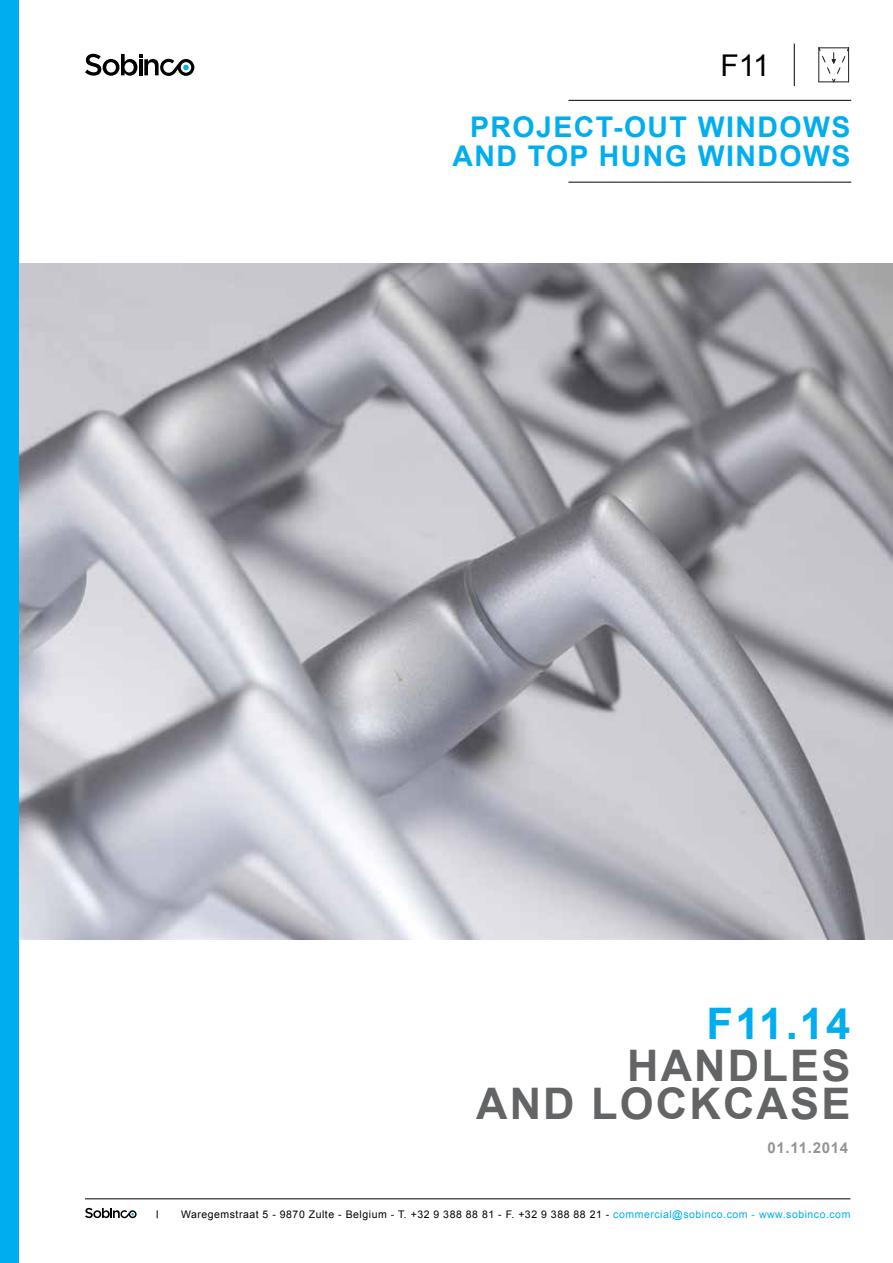
<style>
.page{position:relative;width:893px;height:1263px;background:#fff}
.page>*{position:absolute;margin:0;border:0;box-sizing:border-box;transform-origin:0 0}
.t1{font:700 43.5px/37.5px "Arial";letter-spacing:.05em;color:#636466;text-align:right}
.t2{font:700 43.5px "Arial";color:#00aeef}
.t3{font:30px "Arial";color:#000}
.t4{font:700 28.5px/29.4px "Arial";letter-spacing:.05em;color:#00aeef;text-align:right}
.t5{font:700 15px "Arial";letter-spacing:.05em;color:#939598}
.t6{font:10.5px "Arial";letter-spacing:.05em;color:#000}
.s1{color:#00aeef}
</style>
<div class="page">
<svg style="left:818px;top:47px;width:31px;height:36px"></svg>
<img style="left:19px;top:264px;width:874px;height:676px">
<hr style="left:85px;top:1198px;width:765px;height:1px;background:#000">
<hr style="left:568px;top:100px;width:283px;height:1px;background:#000">
<hr style="left:568px;top:182px;width:283px;height:1px;background:#000">
<hr style="left:794px;top:44px;width:1px;height:42px;background:#000">
<svg style="left:85px;top:1208px;width:52px;height:10px"></svg>
<svg style="left:85px;top:54px;width:109px;height:22px"></svg>
<div style="left:0;top:0;width:19px;height:1263px;background:#00aeef"></div>
<h2 class="t3" style="left:720px;top:46px;width:51px">F11</h2>
<h3 class="t4" style="left:452px;top:113px;width:400px">PROJECT-OUT WINDOWS<br>AND TOP HUNG WINDOWS</h3>
<h1 class="t2" style="left:707px;top:995px;width:145px">F11.14</h1>
<h1 class="t1" style="left:476px;top:1048px;width:376px">HANDLES<br>AND LOCKCASE</h1>
<h3 class="t5" style="left:767px;top:1138px;width:82px">01.11.2014</h3>
<p class="t6" style="left:181px;top:1208px;width:671px">Waregemstraat 5 - 9870 Zulte - Belgium - T. +32 9 388 88 81 - F. +32 9 388 88 21 - <span class="s1">commercial@sobinco.com - www.sobinco.com</span></p>
</div>
